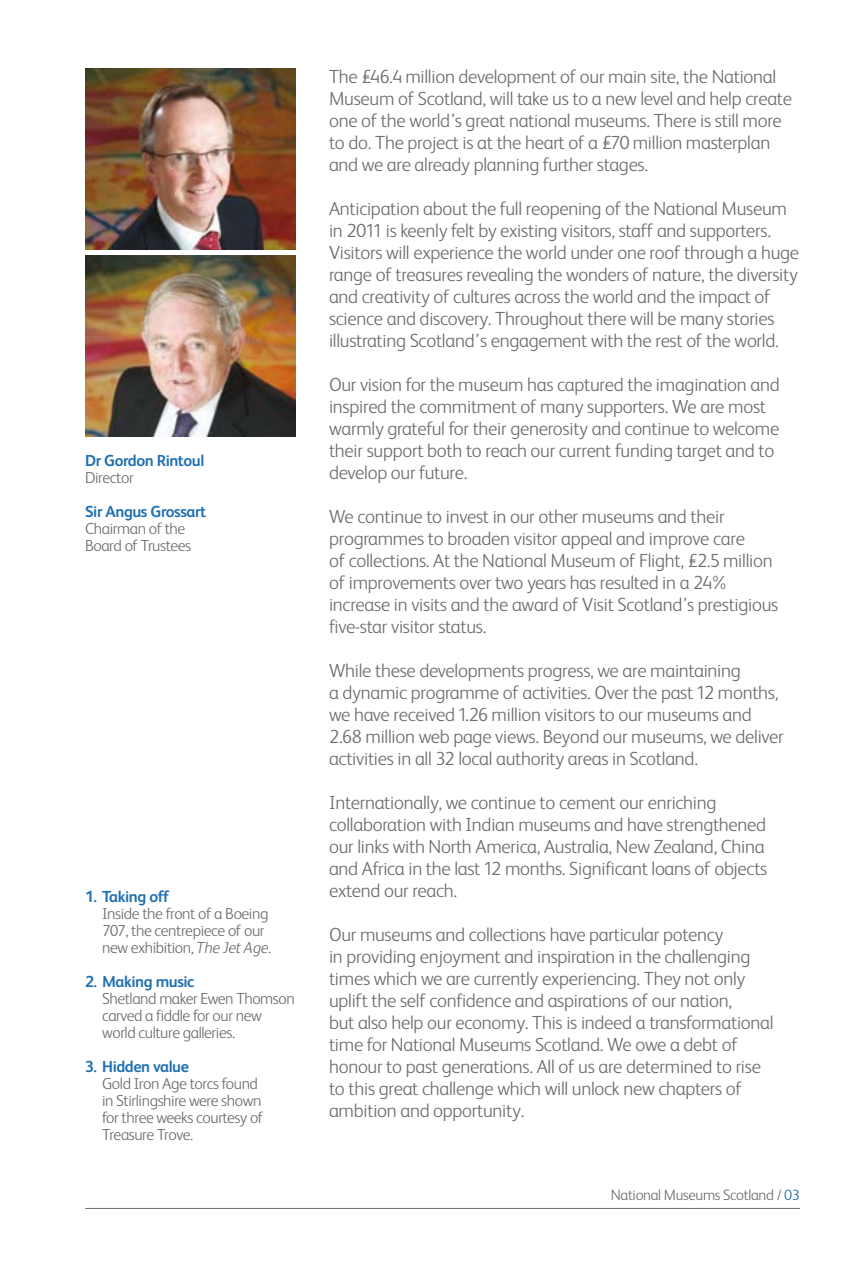
<style>
.page{position:relative;width:851px;height:1276px;background:#fff}
.page>*{position:absolute;margin:0;border:0;box-sizing:border-box;transform-origin:0 0}
.t1{font:300 19px/22px "FS Albert";letter-spacing:-.015em;color:#6b6c6d}
.t2{font:300 16px/17px "FS Albert";letter-spacing:-.025em;color:#6b6c6d}
.t3{font:700 16px "FS Albert";letter-spacing:-.025em;color:#1f6fb2}
.t4{font:300 15px "FS Albert";letter-spacing:-.02em;color:#6b6c6d}
.s1{font-style:italic}
.s2{color:#1f6fb2}
</style>
<div class="page">
<hr style="left:85px;top:1208px;width:714px;height:1px;background:#6b6c6d">
<img style="left:85px;top:255px;width:210px;height:182px">
<img style="left:85px;top:68px;width:210px;height:181px">
<p class="t3" style="left:85px;top:451px;width:121px">Dr Gordon Rintoul</p>
<p class="t2" style="left:85px;top:469px;width:50px">Director</p>
<p class="t3" style="left:85px;top:502px;width:123px">Sir Angus Grossart</p>
<p class="t2" style="left:85px;top:520px;width:107px">Chairman of the<br>Board of Trustees</p>
<p class="t3" style="left:85px;top:887px;width:85px">1. Taking off</p>
<p class="t2" style="left:102px;top:904px;width:170px">Inside the front of a Boeing<br>707, the centrepiece of our new exhibition, <span class="s1">The Jet Age</span>.</p>
<p class="t3" style="left:85px;top:972px;width:111px">2. Making music</p>
<p class="t2" style="left:102px;top:989px;width:194px">Shetland maker Ewen Thomson carved a fiddle for our new world culture galleries.</p>
<p class="t3" style="left:85px;top:1057px;width:105px">3. Hidden value</p>
<p class="t2" style="left:102px;top:1074px;width:163px">Gold Iron Age torcs found in Stirlingshire were shown for three weeks courtesy of<br>Treasure Trove.</p>
<p class="t1" style="left:329px;top:65px;width:464px">The £46.4 million development of our main site, the National Museum of Scotland, will take us to a new level and help create one of the world’s great national museums. There is still more to do. The project is at the heart of a £70 million masterplan and we are already planning further stages.</p>
<p class="t1" style="left:329px;top:197px;width:471px">Anticipation about the full reopening of the National Museum in 2011 is keenly felt by existing visitors, staff and supporters.<br>Visitors will experience the world under one roof through a huge range of treasures revealing the wonders of nature, the diversity and creativity of cultures across the world and the impact of science and discovery. Throughout there will be many stories illustrating Scotland’s engagement with the rest of the world.</p>
<p class="t1" style="left:329px;top:373px;width:452px">Our vision for the museum has captured the imagination and inspired the commitment of many supporters. We are most warmly grateful for their generosity and continue to welcome their support both to reach our current funding target and to develop our future.</p>
<p class="t1" style="left:329px;top:505px;width:451px">We continue to invest in our other museums and their programmes to broaden visitor appeal and improve care<br>of collections. At the National Museum of Flight, £2.5 million of improvements over two years has resulted in a 24% increase in visits and the award of Visit Scotland’s prestigious five-star visitor status.</p>
<p class="t1" style="left:329px;top:659px;width:456px">While these developments progress, we are maintaining<br>a dynamic programme of activities. Over the past 12 months, we have received 1.26 million visitors to our museums and 2.68 million web page views. Beyond our museums, we deliver activities in all 32 local authority areas in Scotland.</p>
<p class="t1" style="left:329px;top:791px;width:440px">Internationally, we continue to cement our enriching collaboration with Indian museums and have strengthened our links with North America, Australia, New Zealand, China and Africa in the last 12 months. Significant loans of objects extend our reach.</p>
<p class="t1" style="left:329px;top:923px;width:446px">Our museums and collections have particular potency<br>in providing enjoyment and inspiration in the challenging times which we are currently experiencing. They not only uplift the self confidence and aspirations of our nation,<br>but also help our economy. This is indeed a transformational time for National Museums Scotland. We owe a debt of honour to past generations. All of us are determined to rise to this great challenge which will unlock new chapters of ambition and opportunity.</p>
<p class="t4" style="left:610px;top:1186px;width:191px">National Museums Scotland / <span class="s2">03</span></p>
</div>
